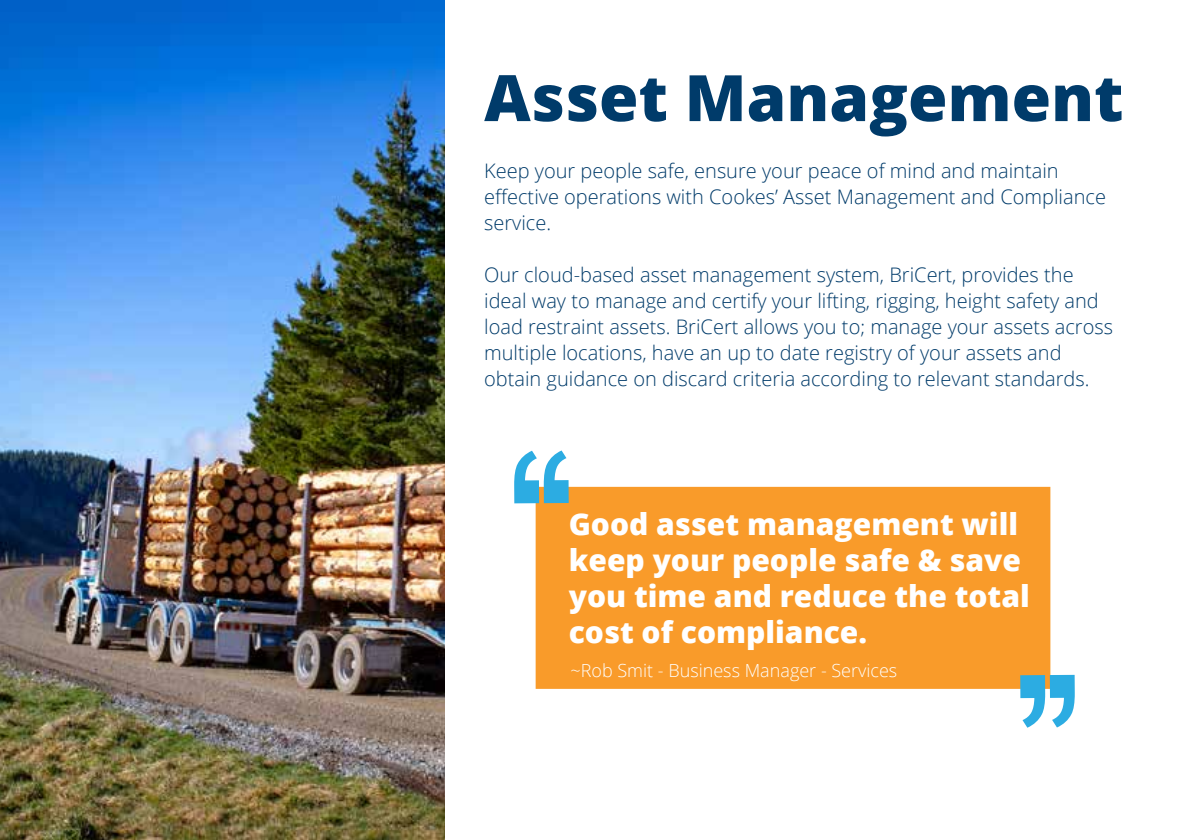
<style>
.page{position:relative;width:1191px;height:840px;background:#fff}
.page>*{position:absolute;margin:0;border:0;box-sizing:border-box;transform-origin:0 0}
.t1{font:800 64px "Open Sans";color:#003b6a}
.t2{font:800 30px/36px "Open Sans";color:#fff}
.t3{font:300 20px/26px "Open Sans";color:#003b6a}
.t4{font:300 18px "Open Sans";color:#fff}
</style>
<div class="page">
<div style="left:535px;top:486px;width:515px;height:202px;background:#f99b2a;border:2px solid #f99b2a"></div>
<img style="left:0;top:0;width:444px;height:839px">
<svg style="left:514px;top:450px;width:55px;height:53px"></svg>
<svg style="left:1020px;top:674px;width:54px;height:53px"></svg>
<h1 class="t1" style="left:484px;top:49px;width:641px">Asset Management</h1>
<p class="t3" style="left:484px;top:157px;width:623px">Keep your people safe, ensure your peace of mind and maintain effective operations with Cookes’ Asset Management and Compliance service.</p>
<p class="t3" style="left:484px;top:261px;width:630px">Our cloud-based asset management system, BriCert, provides the ideal way to manage and certify your lifting, rigging, height safety and load restraint assets. BriCert allows you to; manage your assets across multiple locations, have an up to date registry of your assets and obtain guidance on discard criteria according to relevant standards.</p>
<h2 class="t2" style="left:569px;top:504px;width:462px">Good asset management will keep your people safe &amp; save you time and reduce the total cost of compliance.</h2>
<p class="t4" style="left:570px;top:657px;width:328px">~Rob Smit - Business Manager - Services</p>
</div>
